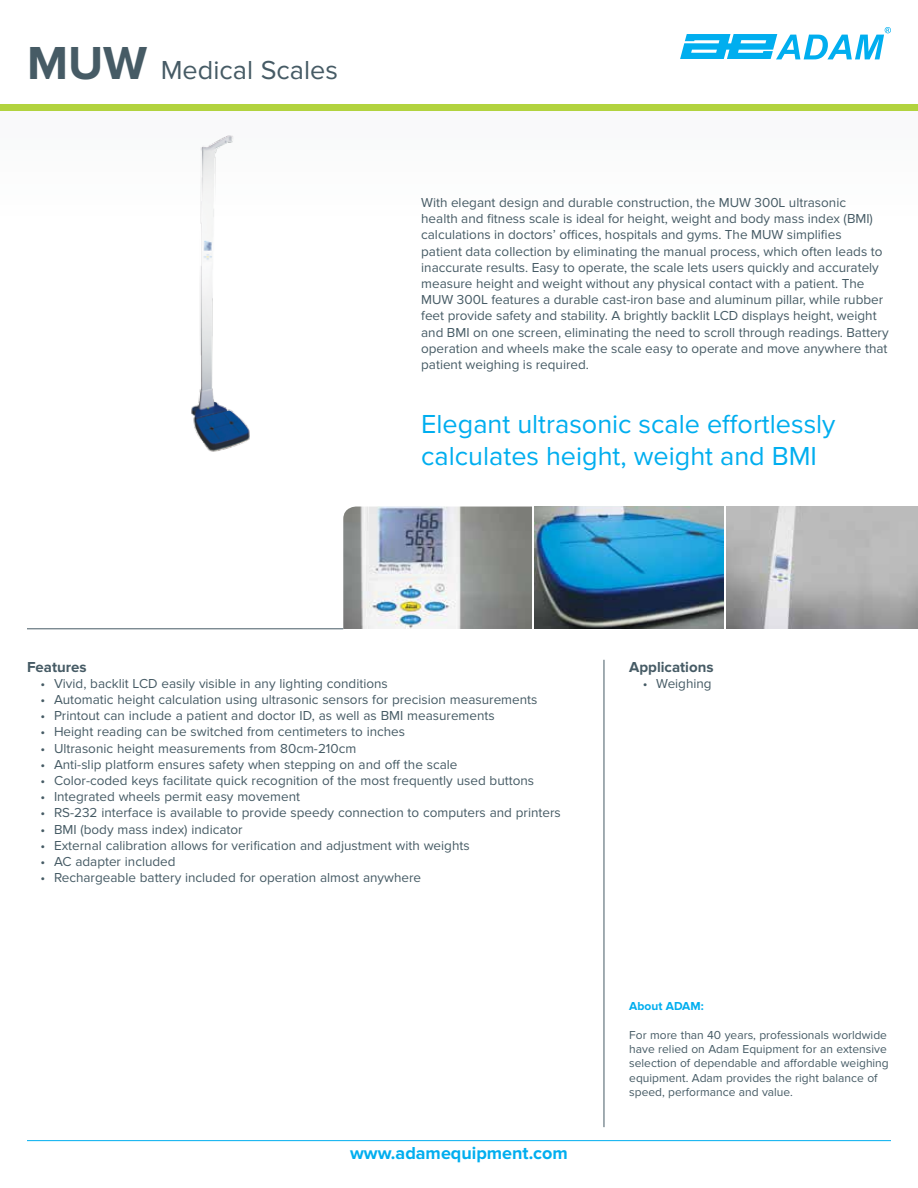
<style>
.page{position:relative;width:918px;height:1188px;background:#fff}
.page>*{position:absolute;margin:0;border:0;box-sizing:border-box;transform-origin:0 0}
.t1{font:27px/32.4px "Proxima Nova";color:#00aeef}
.t2{font:27px "Proxima Nova";color:#465b65}
.t3{font:700 18px "Proxima Nova";color:#00aeef}
.t4{font:700 15px "Proxima Nova";color:#465b65}
.t5{font:13.5px/16.2px "Proxima Nova";color:#465b65}
.t6{font:12px/14.4px "Proxima Nova";color:#465b65}
.t7{font:700 12px "Proxima Nova";color:#00aeef}
.s1{font-weight:700;font-size:48px}
</style>
<div class="page">
<div style="left:0;top:111px;width:918px;height:114px;background:#fbfbfb"></div>
<img style="left:191px;top:135px;width:59px;height:317px">
<div style="left:0;top:105px;width:918px;height:6px;background:#b2d33e"></div>
<hr style="left:27px;top:1140px;width:864px;height:1px;background:#00aeef">
<hr style="left:27px;top:629px;width:316px;height:1px;background:#465b65">
<hr style="left:604px;top:660px;width:1px;height:467px;background:#465b65">
<svg style="left:680px;top:27px;width:211px;height:32px"></svg>
<img style="left:343px;top:507px;width:189px;height:122px">
<img style="left:535px;top:507px;width:189px;height:122px">
<img style="left:727px;top:507px;width:191px;height:122px">
<h1 class="t2" style="left:27px;top:55px;width:313px"><span class="s1">MUW</span> Medical Scales</h1>
<p class="t5" style="left:421px;top:195px;width:469px">With elegant design and durable construction, the MUW 300L ultrasonic<br>health and fitness scale is ideal for height, weight and body mass index (BMI) calculations in doctors’ offices, hospitals and gyms. The MUW simplifies<br>patient data collection by eliminating the manual process, which often leads to inaccurate results. Easy to operate, the scale lets users quickly and accurately measure height and weight without any physical contact with a patient. The MUW 300L features a durable cast-iron base and aluminum pillar, while rubber feet provide safety and stability. A brightly backlit LCD displays height, weight and BMI on one screen, eliminating the need to scroll through readings. Battery operation and wheels make the scale easy to operate and move anywhere that patient weighing is required.</p>
<h1 class="t1" style="left:421px;top:408px;width:416px">Elegant ultrasonic scale effortlessly calculates height, weight and BMI</h1>
<p class="t4" style="left:27px;top:658px;width:61px">Features</p>
<p class="t5" style="left:40px;top:675px;width:349px">• Vivid, backlit LCD easily visible in any lighting conditions</p>
<p class="t5" style="left:40px;top:692px;width:498px">• Automatic height calculation using ultrasonic sensors for precision measurements</p>
<p class="t5" style="left:40px;top:708px;width:456px">• Printout can include a patient and doctor ID, as well as BMI measurements</p>
<p class="t5" style="left:40px;top:724px;width:366px">• Height reading can be switched from centimeters to inches</p>
<p class="t5" style="left:40px;top:740px;width:317px">• Ultrasonic height measurements from 80cm-210cm</p>
<p class="t5" style="left:40px;top:756px;width:419px">• Anti-slip platform ensures safety when stepping on and off the scale</p>
<p class="t5" style="left:40px;top:773px;width:495px">• Color-coded keys facilitate quick recognition of the most frequently used buttons</p>
<p class="t5" style="left:40px;top:789px;width:261px">• Integrated wheels permit easy movement</p>
<p class="t5" style="left:40px;top:805px;width:522px">• RS-232 interface is available to provide speedy connection to computers and printers</p>
<p class="t5" style="left:40px;top:821px;width:204px">• BMI (body mass index) indicator</p>
<p class="t5" style="left:40px;top:837px;width:431px">• External calibration allows for verification and adjustment with weights</p>
<p class="t5" style="left:40px;top:854px;width:137px">• AC adapter included</p>
<p class="t5" style="left:40px;top:870px;width:382px">• Rechargeable battery included for operation almost anywhere</p>
<h2 class="t3" style="left:350px;top:1142px;width:219px">www.adamequipment.com</h2>
<p class="t4" style="left:629px;top:658px;width:86px">Applications</p>
<p class="t5" style="left:643px;top:675px;width:70px">• Weighing</p>
<p class="t7" style="left:629px;top:999px;width:76px">About ADAM:</p>
<p class="t6" style="left:629px;top:1028px;width:261px">For more than 40 years, professionals worldwide have relied on Adam Equipment for an extensive selection of dependable and affordable weighing equipment. Adam provides the right balance of speed, performance and value.</p>
</div>
